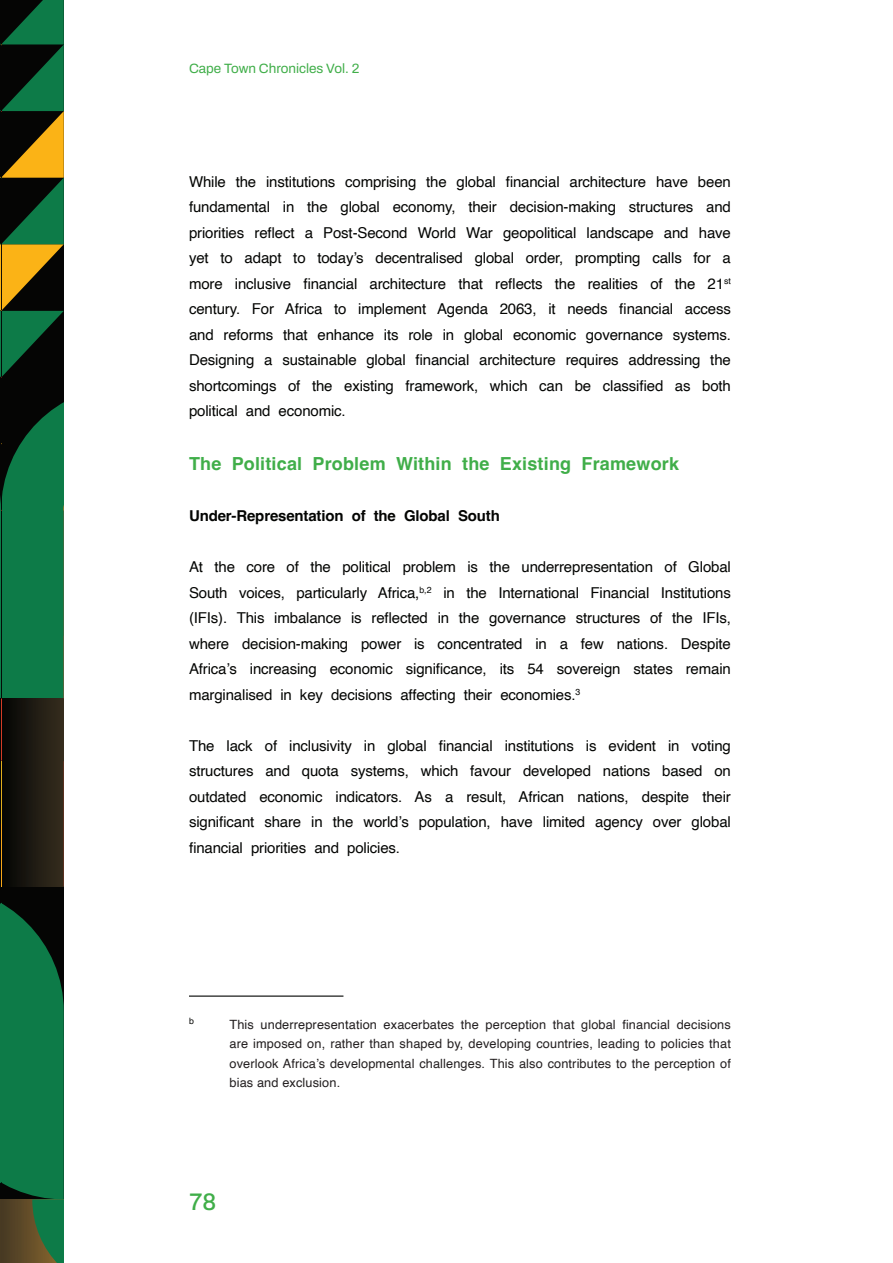
<style>
.page{position:relative;width:893px;height:1263px;background:#fff}
.page>*{position:absolute;margin:0;border:0;box-sizing:border-box;transform-origin:0 0}
.t1{font:600 24px "Archivo";color:#40ae49}
.sub_title{font:700 18px "Helvetica";letter-spacing:.01em;color:#40ae49}
.body{font:15px/25.5px "Helvetica";letter-spacing:-.01em;color:#040503;text-align:justify}
.body-2{font:700 15px "Helvetica";letter-spacing:-.01em;color:#040503}
.t2{font:600 13.5px "Archivo";color:#40ae49}
.t3{font:12.75px/19.5px "Helvetica";letter-spacing:.01em;color:#231f20;text-align:justify}
.t4{font:8.7px "Helvetica";color:#040503}
</style>
<div class="page">
<svg style="left:0;top:0;width:64px;height:1263px;background:#1c512c"></svg>
<hr style="left:189px;top:995px;width:154px;height:2px;background:#040503">
<p class="t2" style="left:189px;top:58px;width:172px">Cape Town Chronicles Vol. 2</p>
<p class="body" style="left:189px;top:169px;width:543px">While the institutions comprising the global financial architecture have been fundamental in the global economy, their decision-making structures and priorities reflect a Post-Second World War geopolitical landscape and have yet to adapt to today’s decentralised global order, prompting calls for a more inclusive financial architecture that reflects the realities of the 21<sup>st </sup>century. For Africa to implement Agenda 2063, it needs financial access and reforms that enhance its role in global economic governance systems.<br>Designing a sustainable global financial architecture requires addressing the shortcomings of the existing framework, which can be classified as both political and economic.</p>
<p class="sub_title" style="left:189px;top:453px;width:491px">The Political Problem Within the Existing Framework</p>
<p class="body-2" style="left:189px;top:507px;width:312px">Under-Representation of the Global South</p>
<p class="body" style="left:189px;top:555px;width:543px">At the core of the political problem is the underrepresentation of Global South voices, particularly Africa,<sup>b,2</sup> in the International Financial Institutions (IFIs). This imbalance is reflected in the governance structures of the IFIs, where decision-making power is concentrated in a few nations. Despite Africa’s increasing economic significance, its 54 sovereign states remain marginalised in key decisions affecting their economies.<sup>3</sup></p>
<p class="body" style="left:189px;top:733px;width:543px">The lack of inclusivity in global financial institutions is evident in voting structures and quota systems, which favour developed nations based on outdated economic indicators. As a result, African nations, despite their significant share in the world’s population, have limited agency over global financial priorities and policies.</p>
<p class="t4" style="left:189px;top:1014px;width:6px">b</p>
<p class="t3" style="left:229px;top:1015px;width:503px">This underrepresentation exacerbates the perception that global financial decisions are imposed on, rather than shaped by, developing countries, leading to policies that overlook Africa’s developmental challenges. This also contributes to the perception of bias and exclusion.</p>
<h1 class="t1" style="left:189px;top:1183px;width:29px">78</h1>
</div>
